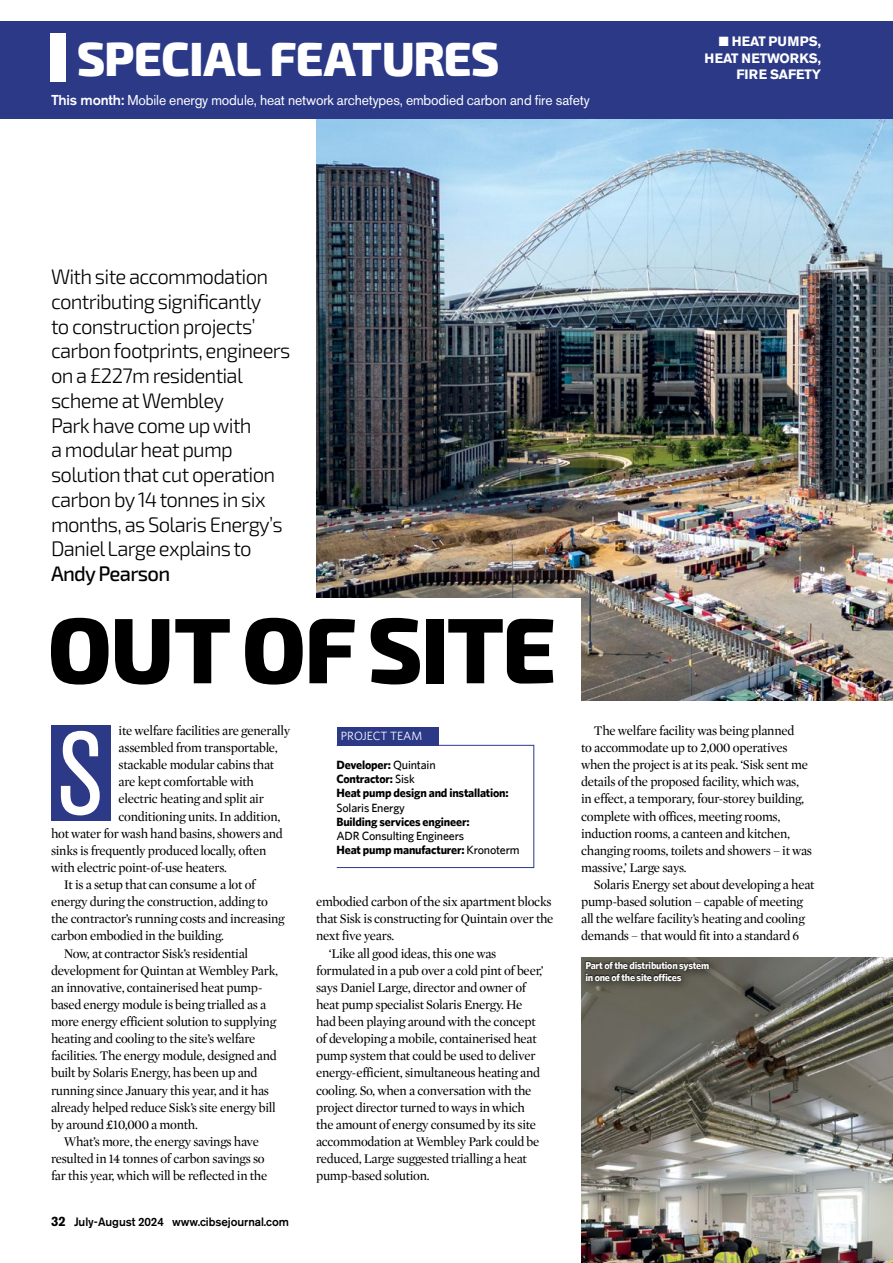
<style>
.page{position:relative;width:893px;height:1263px;background:#fff}
.page>*{position:absolute;margin:0;border:0;box-sizing:border-box;transform-origin:0 0}
.Standfirst{font:condensed 116.4px "Akzidenz Grotesk BE";color:#fff}
.t1{font:800 93px "Exo 2.0";letter-spacing:-.025em;color:#000}
.t2{font:800 48px "Exo 2.0";letter-spacing:-.015em;color:#fff}
.Standfirst-2{font:300 21px/24.8px "Exo 2.0";letter-spacing:-.035em;color:#000}
.Standfirst-3{font:14.25px "Akzidenz Grotesk BE";letter-spacing:-.01em;color:#fff}
.Standfirst-4{font:13.5px/17.1px "Mercury Display";letter-spacing:-.02em;color:#000}
.Standfirst-5{font:700 13.5px/16.5px "Akzidenz Grotesk BE";letter-spacing:-.01em;color:#fff;text-align:right}
.Panel_text{font:700 12px/14.2px "Whitney";letter-spacing:-.015em;color:#000}
.Standfirst-6{font:500 12px "Akzidenz Grotesk BE";letter-spacing:-.005em;color:#000}
.t3{font:12px "Whitney";color:#fff}
.References_text{font:700 10.2px/11.7px "Whitney";letter-spacing:-.025em;color:#fff}
.s1{font-weight:500}
.s2{font-weight:700;font-size:13.5px}
</style>
<div class="page">
<img style="left:316px;top:119px;width:577px;height:581px">
<img style="left:581px;top:957px;width:312px;height:306px">
<div style="left:51px;top:725px;width:59px;height:95px;background:#2c3987"></div>
<div style="left:0;top:21px;width:893px;height:98px;background:#2c3987"></div>
<div style="left:51px;top:34px;width:15px;height:48px;background:#fff"></div>
<div style="left:291px;top:598px;width:290px;height:120px;background:#fff"></div>
<div style="left:336px;top:745px;width:198px;height:123px;border:1px solid #2c3987"></div>
<div style="left:337px;top:727px;width:101px;height:18px;background:#2c3987"></div>
<div style="left:579px;top:955px;width:139px;height:36px;background:#000;opacity:.75"></div>
<div style="left:585px;top:961px;width:125px;height:20px;background:#000;opacity:.75"></div>
<p class="t2" style="left:77px;top:30px;width:424px">SPECIAL FEATURES</p>
<p class="Standfirst-3" style="left:51px;top:91px;width:540px"><span class="s1">This month:</span> Mobile energy module, heat network archetypes, embodied carbon and fire safety</p>
<p class="Standfirst-2" style="left:51px;top:265px;width:241px">With site accommodation contributing significantly<br>to construction projects’ carbon footprints, engineers on a £227m residential scheme at Wembley<br>Park have come up with<br>a modular heat pump solution that cut operation carbon by 14tonnes in six months, as Solaris Energy’s<br>Daniel Large explains to<br><span class="s1">Andy Pearson</span></p>
<p class="t1" style="left:47px;top:594px;width:511px">OUT OF SITE</p>
<p class="Standfirst-5" style="left:705px;top:34px;width:118px">■ HEAT PUMPS,<br>HEAT NETWORKS,<br>FIRE SAFETY</p>
<p class="Standfirst" style="left:58px;top:709px;width:46px">S</p>
<p class="Standfirst-4" style="left:119px;top:722px;width:173px">ite welfare facilities are generally</p>
<p class="Standfirst-4" style="left:119px;top:739px;width:161px">assembled from transportable,</p>
<p class="Standfirst-4" style="left:119px;top:756px;width:157px">stackable modular cabins that</p>
<p class="Standfirst-4" style="left:119px;top:773px;width:137px">are kept comfortable with</p>
<p class="Standfirst-4" style="left:119px;top:790px;width:147px">electric heating and split air</p>
<p class="Standfirst-4" style="left:119px;top:808px;width:163px">conditioning units. In addition,</p>
<p class="Standfirst-4" style="left:51px;top:825px;width:233px">hot water for wash hand basins, showers and</p>
<p class="Standfirst-4" style="left:51px;top:842px;width:217px">sinks is frequently produced locally, often</p>
<p class="Standfirst-4" style="left:51px;top:859px;width:177px">with electric point-of-use heaters.</p>
<p class="Standfirst-4" style="left:51px;top:876px;width:235px;text-indent:13px">It is a setup that can consume a lot of energy during the construction, adding to the contractor’s running costs and increasing carbon embodied in the building.</p>
<p class="Standfirst-4" style="left:51px;top:945px;width:229px;text-indent:13px">Now, at contractor Sisk’s residential development for Quintan at Wembley Park, an innovative, containerised heat pump&shy;based energy module is being trialled as a more energy efficient solution to supplying heating and cooling to the site’s welfare facilities. The energy module, designed and built by Solaris Energy, has been up and running since January this year, and it has already helped reduce Sisk’s site energy bill by around £10,000 a month.</p>
<p class="Standfirst-4" style="left:51px;top:1133px;width:218px;text-align:center">What’s more, the energy savings have resulted in 14 tonnes of carbon savings so far this year, which will be reflected in the</p>
<p class="Standfirst-6" style="left:51px;top:1215px;width:239px"><span class="s2">32</span> July-August 2024 www.cibsejournal.com</p>
<p class="t3" style="left:341px;top:729px;width:83px">PROJECT TEAM</p>
<p class="Panel_text" style="left:336px;top:757px;width:101px">Developer: <span class="s1">Quintain</span></p>
<p class="Panel_text" style="left:336px;top:771px;width:80px">Contractor: <span class="s1">Sisk</span></p>
<p class="Panel_text" style="left:336px;top:786px;width:174px">Heat pump design and installation:<br><span class="s1">Solaris Energy</span></p>
<p class="Panel_text" style="left:336px;top:814px;width:135px">Building services engineer:<br><span class="s1">ADR Consulting Engineers</span></p>
<p class="Panel_text" style="left:336px;top:843px;width:185px">Heat pump manufacturer: <span class="s1">Kronoterm</span></p>
<p class="Standfirst-4" style="left:316px;top:893px;width:239px">embodied carbon of the six apartment blocks that Sisk is constructing for Quintain over the next five years.</p>
<p class="Standfirst-4" style="left:316px;top:945px;width:229px;text-indent:13px">‘Like all good ideas, this one was formulated in a pub over a cold pint of beer,’ says Daniel Large, director and owner of heat pump specialist Solaris Energy. He had been playing around with the concept of developing a mobile, containerised heat pump system that could be used to deliver energy-efficient, simultaneous heating and cooling. So, when a conversation with the project director turned to ways in which the amount of energy consumed by its site accommodation at Wembley Park could be reduced, Large suggested trialling a heat pump-based solution.</p>
<p class="Standfirst-4" style="left:581px;top:722px;width:232px;text-indent:13px">The welfare facility was being planned<br>to accommodate up to 2,000 operatives when the project is at its peak. ‘Sisk sent me details of the proposed facility, which was, in effect, a temporary, four-storey building, complete with offices, meeting rooms, induction rooms, a canteen and kitchen, changing rooms, toilets and showers – it was massive,’ Large says.</p>
<p class="Standfirst-4" style="left:581px;top:876px;width:235px;text-indent:13px">Solaris Energy set about developing a heat pump-based solution – capable of meeting all the welfare facility’s heating and cooling demands – that would fit into a standard 6</p>
<p class="References_text" style="left:585px;top:960px;width:125px">Part of the distribution system in one of the site offices</p>
</div>
